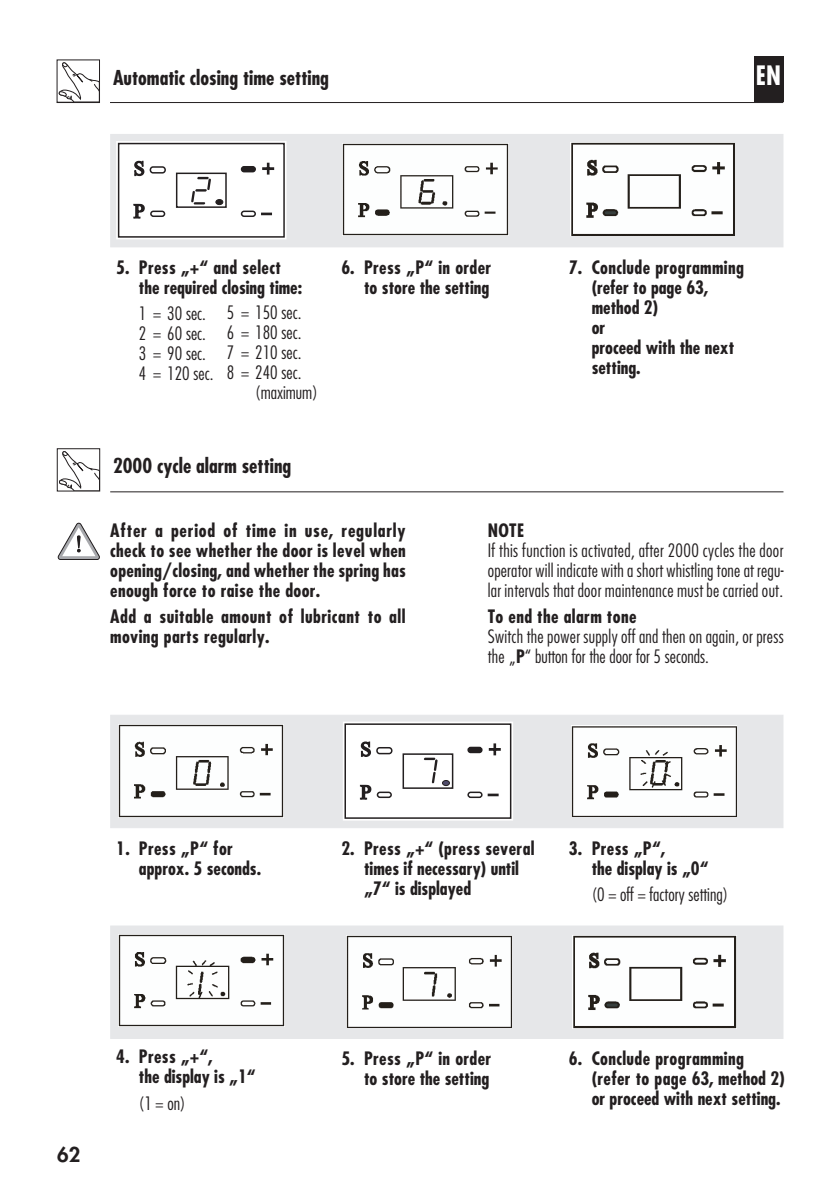
<style>
.page{position:relative;width:840px;height:1191px;background:#fff}
.page>*{position:absolute;margin:0;border:0;box-sizing:border-box;transform-origin:0 0}
.t1{font:700 condensed 26px "Futura";color:#fff}
.Handlungsschritte_Fe{font:700 condensed 20px "Futura";color:#231f20}
.t2{font:800 20px "Futura";color:#231f20}
.Handlungsschritte_Fe-2{font:700 condensed 18px/20px "Futura";letter-spacing:.015em;color:#231f20}
.Handlungsschritte_Fe-3{font:300 condensed 18px/20px "Futura";letter-spacing:.015em;color:#231f20}
.s1{font-weight:700}
</style>
<div class="page">
<div style="left:753px;top:57px;width:29px;height:45px;background:#231f20"></div>
<hr style="left:110px;top:102px;width:672px;height:1px;background:#231f20">
<div style="left:110px;top:925px;width:673px;height:114px;background:#e6e7e9;border:1px solid #e6e7e9"></div>
<svg style="left:59px;top:63px;width:39px;height:38px"></svg>
<div style="left:56px;top:59px;width:44px;height:44px;border:1px solid #231f20"></div>
<div style="left:110px;top:134px;width:673px;height:113px;background:#e6e7e9"></div>
<div style="left:116px;top:141px;width:170px;height:98px;border:1px solid #fff"></div>
<svg style="left:117px;top:142px;width:168px;height:96px;background:#e9e9e9"></svg>
<img style="left:570px;top:143px;width:164px;height:93px">
<img style="left:342px;top:143px;width:166px;height:92px">
<div style="left:110px;top:714px;width:673px;height:114px;background:#e6e7e9;border:1px solid #e6e7e9"></div>
<img style="left:571px;top:725px;width:165px;height:92px">
<img style="left:118px;top:934px;width:166px;height:92px">
<svg style="left:59px;top:451px;width:39px;height:38px"></svg>
<div style="left:57px;top:448px;width:43px;height:43px;border:1px solid #231f20"></div>
<hr style="left:110px;top:491px;width:673px;height:1px;background:#231f20">
<svg style="left:58px;top:523px;width:42px;height:36px"></svg>
<img style="left:572px;top:935px;width:164px;height:93px">
<div style="left:342px;top:721px;width:171px;height:99px;border:1px solid #fff"></div>
<svg style="left:343px;top:722px;width:169px;height:97px;background:#e8e8e8"></svg>
<img style="left:346px;top:935px;width:165px;height:93px">
<img style="left:118px;top:724px;width:165px;height:93px">
<p class="Handlungsschritte_Fe" style="left:113px;top:65px;width:217px">Automatic closing time setting</p>
<h1 class="t1" style="left:755px;top:59px;width:27px">EN</h1>
<p class="Handlungsschritte_Fe-2" style="left:139px;top:257px;width:165px;text-indent:-23px">5. Press „+“ and select the required closing time:</p>
<p class="Handlungsschritte_Fe-3" style="left:139px;top:303px;width:76px">1 = 30 sec.<br>2 = 60 sec.<br>3 = 90 sec.<br>4 = 120 sec.</p>
<p class="Handlungsschritte_Fe-3" style="left:227px;top:303px;width:76px">5 = 150 sec.</p>
<p class="Handlungsschritte_Fe-3" style="left:227px;top:323px;width:76px">6 = 180 sec.</p>
<p class="Handlungsschritte_Fe-3" style="left:227px;top:343px;width:76px">7 = 210 sec.</p>
<p class="Handlungsschritte_Fe-3" style="left:227px;top:363px;width:76px">8 = 240 sec.</p>
<p class="Handlungsschritte_Fe-3" style="left:255px;top:383px;width:64px">(maximum)</p>
<p class="Handlungsschritte_Fe" style="left:113px;top:453px;width:180px">2000 cycle alarm setting</p>
<p class="Handlungsschritte_Fe-2" style="left:341px;top:257px;width:151px;text-align:right">6. Press „P“ in order to store the setting</p>
<p class="Handlungsschritte_Fe-2" style="left:591px;top:257px;width:154px;text-indent:-23px">7. Conclude programming (refer to page 63, method 2)<br>or<br>proceed with the next setting.</p>
<p class="Handlungsschritte_Fe-2" style="left:110px;top:520px;width:297px;text-align:justify">After a period of time in use, regularly check to see whether the door is level when opening/closing, and whether the spring has enough force to raise the door.</p>
<p class="Handlungsschritte_Fe-2" style="left:110px;top:606px;width:297px">Add a suitable amount of lubricant to all moving parts regularly.</p>
<p class="Handlungsschritte_Fe-3" style="left:487px;top:520px;width:297px"><span class="s1">NOTE<br></span>If this function is activated, after 2000 cycles the door operator will indicate with a short whistling tone at regu&shy;lar intervals that door maintenance must be carried out.</p>
<p class="Handlungsschritte_Fe-3" style="left:487px;top:606px;width:297px"><span class="s1">To end the alarm tone<br></span>Switch the power supply off and then on again, or press the „<span class="s1">P</span>“ button for the door for 5 seconds.</p>
<p class="Handlungsschritte_Fe-2" style="left:139px;top:838px;width:124px;text-indent:-23px">1. Press „P“ for approx. 5 seconds.</p>
<p class="t2" style="left:57px;top:1140px;width:25px">62</p>
<p class="Handlungsschritte_Fe-2" style="left:139px;top:1046px;width:118px;text-indent:-23px">4. Press „+“,<br>the display is „1“</p>
<p class="Handlungsschritte_Fe-3" style="left:139px;top:1093px;width:48px">(1 = on)</p>
<p class="Handlungsschritte_Fe-2" style="left:364px;top:838px;width:172px;text-indent:-23px">2. Press „+“ (press several times if necessary) until „7“ is displayed</p>
<p class="Handlungsschritte_Fe-2" style="left:591px;top:838px;width:118px;text-indent:-23px">3. Press „P“,<br>the display is „0“</p>
<p class="Handlungsschritte_Fe-3" style="left:591px;top:884px;width:138px">(0 = off = factory setting)</p>
<p class="Handlungsschritte_Fe-2" style="left:341px;top:1048px;width:151px;text-align:right">5. Press „P“ in order to store the setting</p>
<p class="Handlungsschritte_Fe-2" style="left:591px;top:1048px;width:194px;text-indent:-23px">6. Conclude programming (refer to page 63, method 2)</p>
<p class="Handlungsschritte_Fe-2" style="left:591px;top:1088px;width:190px">or proceed with next setting.</p>
</div>
